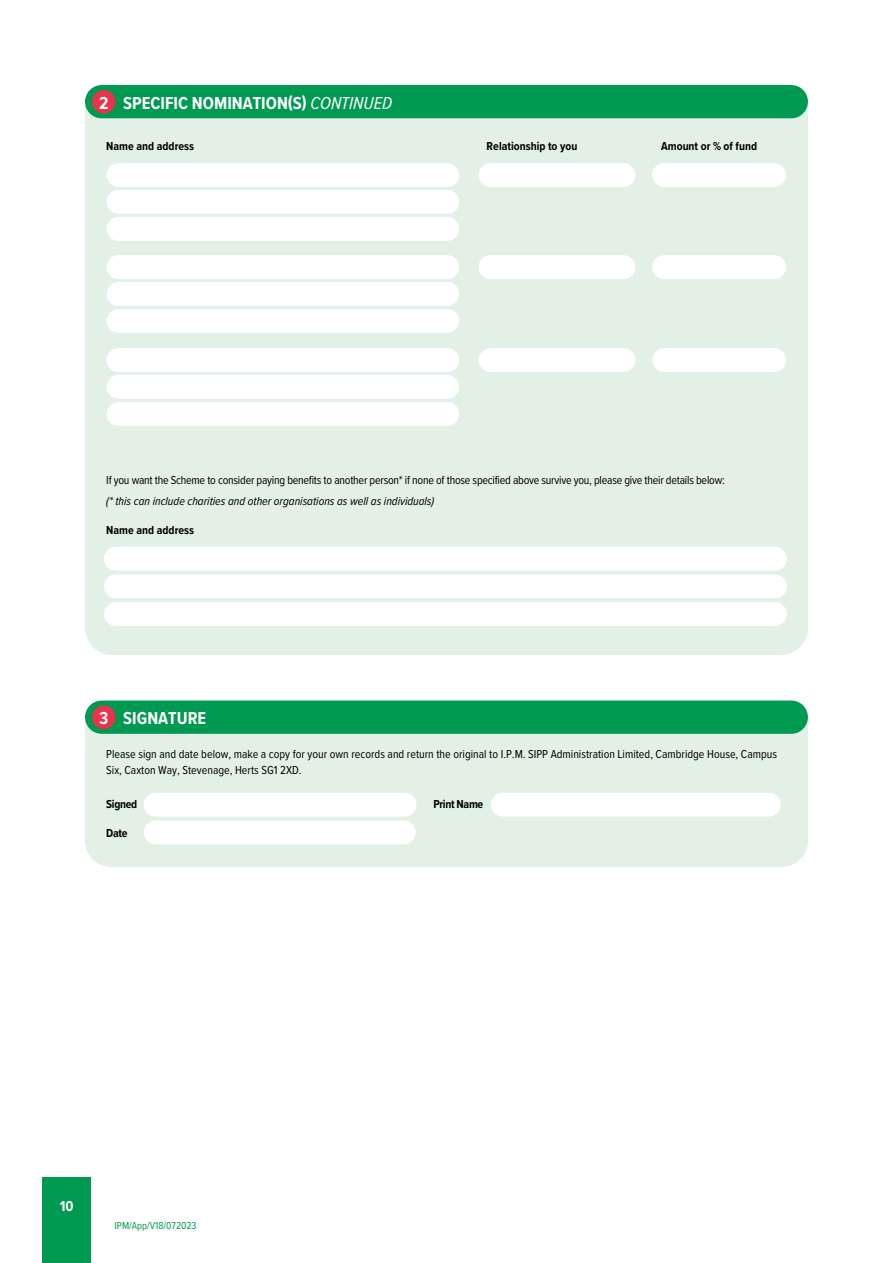
<style>
.page{position:relative;width:893px;height:1263px;background:#fff}
.page>*{position:absolute;margin:0;border:0;box-sizing:border-box;transform-origin:0 0}
.t1{font:700 18px "Proxima Nova Cond";color:#fff}
.t2{font:700 15px "Proxima Nova Cond";color:#fff}
.t3{font:12px/16.5px "Proxima Nova Cond";color:#000}
.t4{font:12px "Proxima Nova Cond";letter-spacing:-.02em;color:#000}
.t5{font:700 12px "Proxima Nova Cond";color:#000}
.t6{font:italic 12px "Proxima Nova Cond";color:#000}
.t7{font:700 12px "Proxima Nova Cond";letter-spacing:-.025em;color:#000}
.t8{font:10.5px "Proxima Nova Cond";color:#009951}
.s1{font-weight:400;font-style:italic}
</style>
<div class="page">
<div style="left:43px;top:1178px;width:48px;height:85px;background:#009951"></div>
<div style="left:85px;top:734px;width:723px;height:133px;background:#e2f0e6;border-radius:27px"></div>
<div style="left:85px;top:715px;width:723px;height:70px;background:#e2f0e6"></div>
<div style="left:85px;top:700px;width:723px;height:34px;background:#009951;border-radius:17px"></div>
<div style="left:92px;top:705px;width:24px;height:24px;background:#e7344c;border-radius:50%"></div>
<div style="left:144px;top:793px;width:272px;height:23px;background:#fff;border-radius:12px"></div>
<div style="left:491px;top:793px;width:290px;height:23px;background:#fff;border-radius:12px"></div>
<div style="left:144px;top:820px;width:272px;height:24px;background:#fff;border-radius:12px"></div>
<div style="left:85px;top:118px;width:723px;height:537px;background:#e2f0e6;border-radius:27px"></div>
<div style="left:85px;top:98px;width:723px;height:78px;background:#e2f0e6"></div>
<div style="left:85px;top:85px;width:723px;height:33px;background:#009951;border-radius:17px"></div>
<div style="left:92px;top:90px;width:24px;height:24px;background:#e7344c;border-radius:50%"></div>
<div style="left:107px;top:163px;width:352px;height:24px;background:#fff;border-radius:12px"></div>
<div style="left:479px;top:163px;width:156px;height:24px;background:#fff;border-radius:12px"></div>
<div style="left:652px;top:163px;width:134px;height:24px;background:#fff;border-radius:12px"></div>
<div style="left:107px;top:190px;width:352px;height:24px;background:#fff;border-radius:12px"></div>
<div style="left:107px;top:217px;width:352px;height:24px;background:#fff;border-radius:12px"></div>
<div style="left:107px;top:255px;width:352px;height:24px;background:#fff;border-radius:12px"></div>
<div style="left:479px;top:255px;width:156px;height:24px;background:#fff;border-radius:12px"></div>
<div style="left:652px;top:255px;width:134px;height:24px;background:#fff;border-radius:12px"></div>
<div style="left:107px;top:282px;width:352px;height:24px;background:#fff;border-radius:12px"></div>
<div style="left:107px;top:309px;width:352px;height:24px;background:#fff;border-radius:12px"></div>
<div style="left:107px;top:348px;width:352px;height:24px;background:#fff;border-radius:12px"></div>
<div style="left:479px;top:348px;width:156px;height:24px;background:#fff;border-radius:12px"></div>
<div style="left:652px;top:348px;width:134px;height:24px;background:#fff;border-radius:12px"></div>
<div style="left:107px;top:375px;width:352px;height:24px;background:#fff;border-radius:12px"></div>
<div style="left:107px;top:402px;width:352px;height:24px;background:#fff;border-radius:12px"></div>
<div style="left:104px;top:547px;width:683px;height:24px;background:#fff;border-radius:12px"></div>
<div style="left:104px;top:574px;width:683px;height:24px;background:#fff;border-radius:12px"></div>
<div style="left:104px;top:602px;width:683px;height:24px;background:#fff;border-radius:12px"></div>
<h1 class="t1" style="left:99px;top:90px;width:295px">2 SPECIFIC NOMINATION(S) <span class="s1">CONTINUED</span></h1>
<p class="t5" style="left:106px;top:137px;width:89px">Name and address</p>
<p class="t5" style="left:487px;top:137px;width:92px">Relationship to you</p>
<p class="t5" style="left:661px;top:137px;width:97px">Amount or % of fund</p>
<p class="t4" style="left:106px;top:472px;width:620px">If you want the Scheme to consider paying benefits to another person* if none of those specified above survive you, please give their details below:</p>
<p class="t6" style="left:106px;top:492px;width:330px">(* this can include charities and other organisations as well as individuals)</p>
<p class="t5" style="left:106px;top:521px;width:89px">Name and address</p>
<h1 class="t1" style="left:123px;top:705px;width:84px">SIGNATURE</h1>
<p class="t3" style="left:106px;top:745px;width:672px">Please sign and date below, make a copy for your own records and return the original to I.P.M. SIPP Administration Limited, Cambridge House, Campus<br>Six, Caxton Way, Stevenage, Herts SG1 2XD.</p>
<p class="t5" style="left:106px;top:795px;width:33px">Signed</p>
<p class="t7" style="left:433px;top:795px;width:52px">Print Name</p>
<p class="t5" style="left:106px;top:824px;width:23px">Date</p>
<h1 class="t1" style="left:99px;top:705px;width:11px">3</h1>
<p class="t2" style="left:60px;top:1194px;width:15px">10</p>
<p class="t8" style="left:115px;top:1217px;width:84px">IPM/App/V18/072023</p>
</div>
